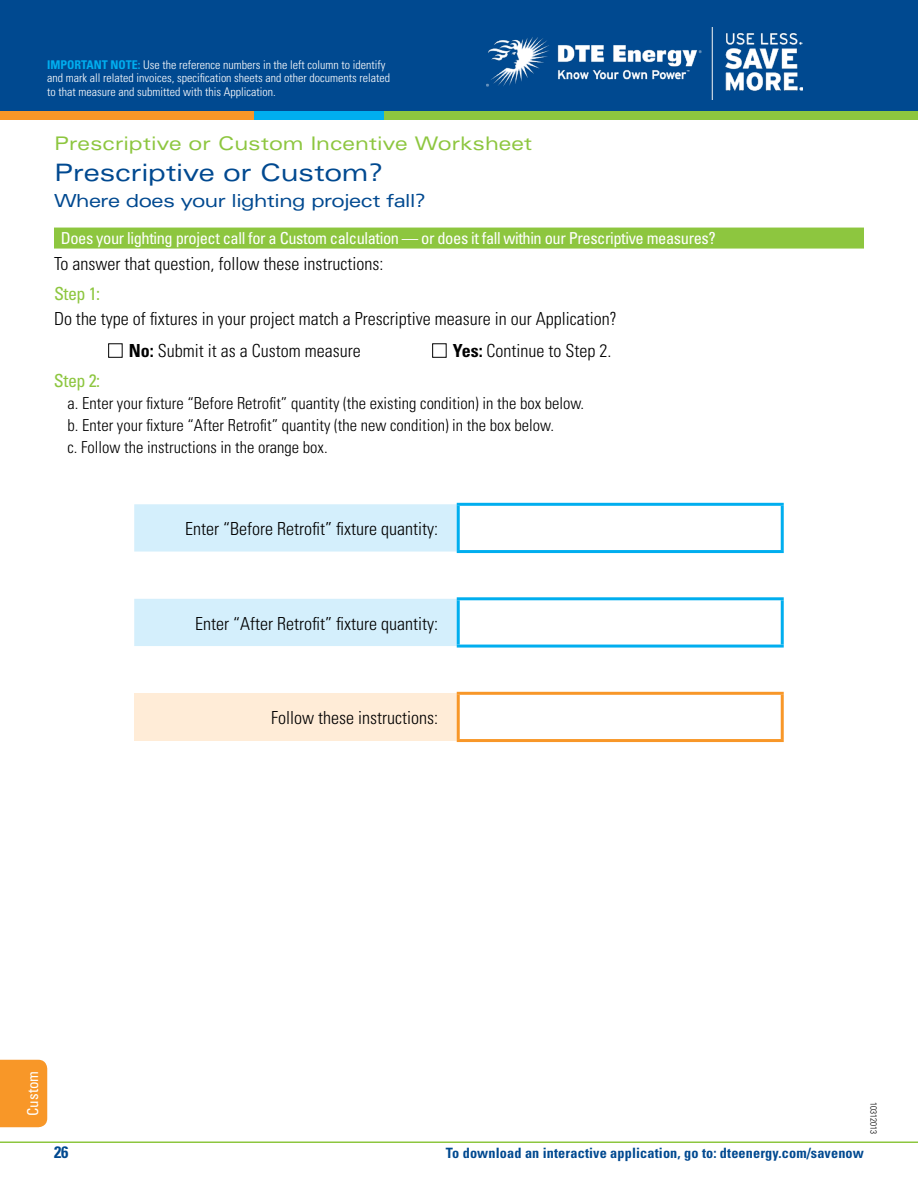
<style>
.page{position:relative;width:918px;height:1188px;background:#fff}
.page>*{position:absolute;margin:0;border:0;box-sizing:border-box;transform-origin:0 0}
.t1{font:expanded 24px "Univers";letter-spacing:-.01em;color:#004990}
.t2{font:expanded 18.75px "Univers";color:#8dc63f}
.t3{font:300 condensed 18px/32.2px "Univers";color:#000}
.t4{font:expanded 18px "Univers";letter-spacing:-.025em;color:#004990}
.t5{font:condensed 18px "Univers";letter-spacing:-.025em;color:#8dc63f}
.t6{font:300 condensed 16.5px/21.8px "Univers";color:#000}
.t7{font:condensed 16.5px "Univers";letter-spacing:-.025em;color:#fff}
.t8{font:700 condensed 16.5px "Univers";color:#004990}
.t9{font:condensed 15px "Univers";color:#fff}
.t10{font:700 condensed 14.25px "Univers";letter-spacing:.01em;color:#004990}
.t11{font:300 condensed 12px/13.5px "Univers";color:#fff}
.t12{font:300 condensed 9px "Univers";color:#000}
.s1{font-weight:700;color:#00aeef}
.s2{font-weight:700}
</style>
<div class="page">
<div style="left:0;top:0;width:918px;height:115px;background:#004990"></div>
<div style="left:383px;top:111px;width:535px;height:9px;background:#8dc63f"></div>
<div style="left:254px;top:111px;width:129px;height:9px;background:#00aeef"></div>
<div style="left:0;top:111px;width:254px;height:9px;background:#f89728"></div>
<hr style="left:0;top:1142px;width:918px;height:1px;background:#8dc63f">
<div style="left:0;top:1060px;width:47px;height:67px;background:#f89728"></div>
<img style="left:486px;top:27px;width:316px;height:72px">
<div style="left:54px;top:228px;width:810px;height:21px;background:#8dc63f"></div>
<div style="left:108px;top:343px;width:15px;height:15px;border:1px solid #000"></div>
<div style="left:432px;top:343px;width:15px;height:15px;border:1px solid #000"></div>
<svg style="left:134px;top:504px;width:324px;height:142px;fill:#d4effc"></svg>
<div style="left:134px;top:693px;width:324px;height:48px;background:#ffecd7"></div>
<hr style="left:457px;top:692px;width:327px;height:3px;background:#f89728">
<hr style="left:457px;top:695px;width:3px;height:44px;background:#f89728">
<hr style="left:781px;top:695px;width:3px;height:44px;background:#f89728">
<hr style="left:457px;top:739px;width:327px;height:3px;background:#f89728">
<hr style="left:457px;top:506px;width:3px;height:44px;background:#00aeef">
<hr style="left:457px;top:600px;width:3px;height:45px;background:#00aeef">
<hr style="left:457px;top:503px;width:327px;height:3px;background:#00aeef">
<hr style="left:457px;top:597px;width:327px;height:3px;background:#00aeef">
<hr style="left:781px;top:506px;width:3px;height:44px;background:#00aeef">
<hr style="left:781px;top:600px;width:3px;height:45px;background:#00aeef">
<hr style="left:457px;top:550px;width:327px;height:3px;background:#00aeef">
<hr style="left:457px;top:645px;width:327px;height:3px;background:#00aeef">
<p class="t11" style="left:47px;top:58px;width:345px"><span class="s1">IMPORTANT NOTE:</span> Use the reference numbers in the left column to identify and mark all related invoices, specification sheets and other documents related to that measure and submitted with this Application.</p>
<p class="t2" style="left:54px;top:132px;width:480px">Prescriptive or Custom Incentive Worksheet</p>
<h1 class="t1" style="left:54px;top:158px;width:330px">Prescriptive or Custom?</h1>
<p class="t4" style="left:54px;top:190px;width:373px">Where does your lighting project fall?</p>
<p class="t7" style="left:61px;top:228px;width:657px">Does your lighting project call for a Custom calculation — or does it fall within our Prescriptive measures?</p>
<p class="t3" style="left:54px;top:247px;width:331px">To answer that question, follow these instructions:</p>
<p class="t5" style="left:54px;top:282px;width:48px">Step 1:</p>
<p class="t3" style="left:129px;top:303px;width:489px;text-indent:-75px">Do the type of fixtures in your project match a Prescriptive measure in our Application?<br><span class="s2">No:</span> Submit it as a Custom measure</p>
<p class="t3" style="left:453px;top:335px;width:160px"><span class="s2">Yes:</span> Continue to Step 2.</p>
<p class="t5" style="left:54px;top:370px;width:48px">Step 2:</p>
<p class="t6" style="left:68px;top:392px;width:518px">a. Enter your fixture “Before Retrofit” quantity (the existing condition) in the box below. b. Enter your fixture “After Retrofit” quantity (the new condition) in the box below.<br>c. Follow the instructions in the orange box.</p>
<p class="t3" style="left:185px;top:513px;width:254px">Enter “Before Retrofit” fixture quantity:</p>
<p class="t3" style="left:195px;top:607px;width:244px">Enter “After Retrofit” fixture quantity:</p>
<p class="t3" style="left:271px;top:702px;width:168px">Follow these instructions:</p>
<p class="t9" style="left:23px;top:1116px;width:46px;rotate:-90deg">Custom</p>
<p class="t12" style="left:879px;top:1102px;width:33px;rotate:90deg">10312013</p>
<p class="t8" style="left:54px;top:1142px;width:16px">26</p>
<p class="t10" style="left:446px;top:1144px;width:420px">To download an interactive application, go to: dteenergy.com/savenow</p>
</div>
